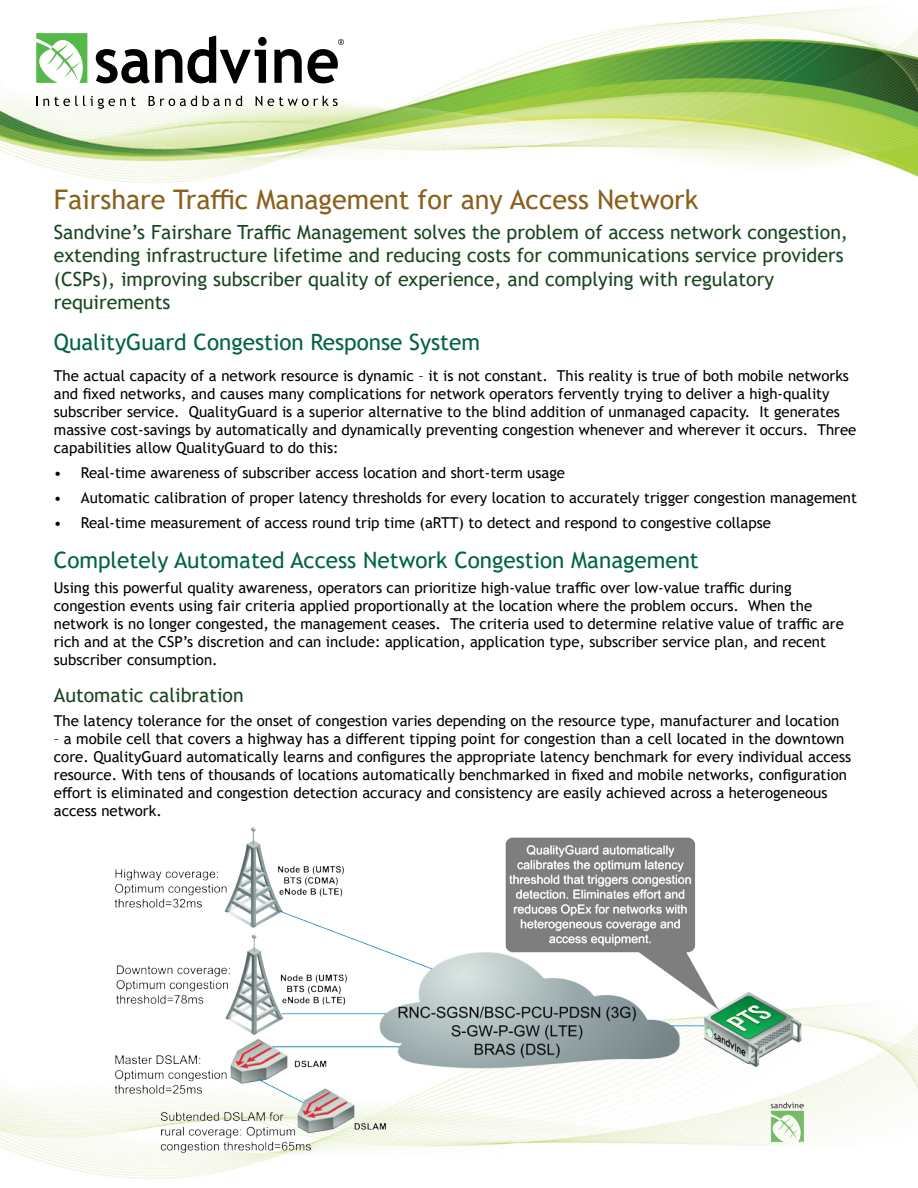
<style>
.page{position:relative;width:918px;height:1188px;background:#fff}
.page>*{position:absolute;margin:0;border:0;box-sizing:border-box;transform-origin:0 0}
.First-Level_Heading{font:27px "Trebuchet MS";color:#8a601b}
.Second-Level_Heading{font:22.5px "Trebuchet MS";color:#00653e}
.Third-Level_Heading{font:19.5px/23.4px "Trebuchet MS";color:#194621}
.t1{font:15px/18px "Trebuchet MS";color:#000}
</style>
<div class="page">
<img style="left:0;top:7px;width:918px;height:176px">
<svg style="left:31px;top:33px;width:58px;height:50px"></svg>
<svg style="left:96px;top:36px;width:171px;height:47px"></svg>
<svg style="left:274px;top:39px;width:70px;height:44px"></svg>
<svg style="left:36px;top:96px;width:100px;height:13px"></svg>
<svg style="left:149px;top:96px;width:48px;height:10px"></svg>
<svg style="left:203px;top:96px;width:39px;height:10px"></svg>
<svg style="left:256px;top:96px;width:6px;height:10px"></svg>
<svg style="left:268px;top:96px;width:70px;height:10px"></svg>
<img style="left:0;top:1003px;width:918px;height:176px">
<img style="left:115px;top:828px;width:688px;height:326px">
<p class="First-Level_Heading" style="left:54px;top:182px;width:646px">Fairshare Traffic Management for any Access Network</p>
<p class="Third-Level_Heading" style="left:54px;top:220px;width:796px">Sandvine’s Fairshare Traffic Management solves the problem of access network congestion, extending infrastructure lifetime and reducing costs for communications service providers (CSPs), improving subscriber quality of experience, and complying with regulatory requirements</p>
<p class="Second-Level_Heading" style="left:54px;top:328px;width:428px">QualityGuard Congestion Response System</p>
<p class="t1" style="left:54px;top:367px;width:804px">The actual capacity of a network resource is dynamic – it is not constant. This reality is true of both mobile networks and fixed networks, and causes many complications for network operators fervently trying to deliver a high-quality subscriber service. QualityGuard is a superior alternative to the blind addition of unmanaged capacity. It generates massive cost-savings by automatically and dynamically preventing congestion whenever and wherever it occurs. Three capabilities allow QualityGuard to do this:</p>
<p class="t1" style="left:54px;top:464px;width:513px">• Real-time awareness of subscriber access location and short-term usage</p>
<p class="t1" style="left:54px;top:488px;width:805px">• Automatic calibration of proper latency thresholds for every location to accurately trigger congestion management</p>
<p class="t1" style="left:54px;top:513px;width:719px">• Real-time measurement of access round trip time (aRTT) to detect and respond to congestive collapse</p>
<p class="Second-Level_Heading" style="left:54px;top:546px;width:646px">Completely Automated Access Network Congestion Management</p>
<p class="t1" style="left:54px;top:578px;width:791px">Using this powerful quality awareness, operators can prioritize high-value traffic over low-value traffic during congestion events using fair criteria applied proportionally at the location where the problem occurs. When the network is no longer congested, the management ceases. The criteria used to determine relative value of traffic are rich and at the CSP’s discretion and can include: application, application type, subscriber service plan, and recent subscriber consumption.</p>
<p class="Third-Level_Heading" style="left:54px;top:683px;width:191px">Automatic calibration</p>
<p class="t1" style="left:54px;top:712px;width:787px">The latency tolerance for the onset of congestion varies depending on the resource type, manufacturer and location</p>
<p class="t1" style="left:54px;top:730px;width:799px">– a mobile cell that covers a highway has a different tipping point for congestion than a cell located in the downtown core. QualityGuard automatically learns and configures the appropriate latency benchmark for every individual access resource. With tens of thousands of locations automatically benchmarked in fixed and mobile networks, configuration effort is eliminated and congestion detection accuracy and consistency are easily achieved across a heterogeneous access network.</p>
</div>
